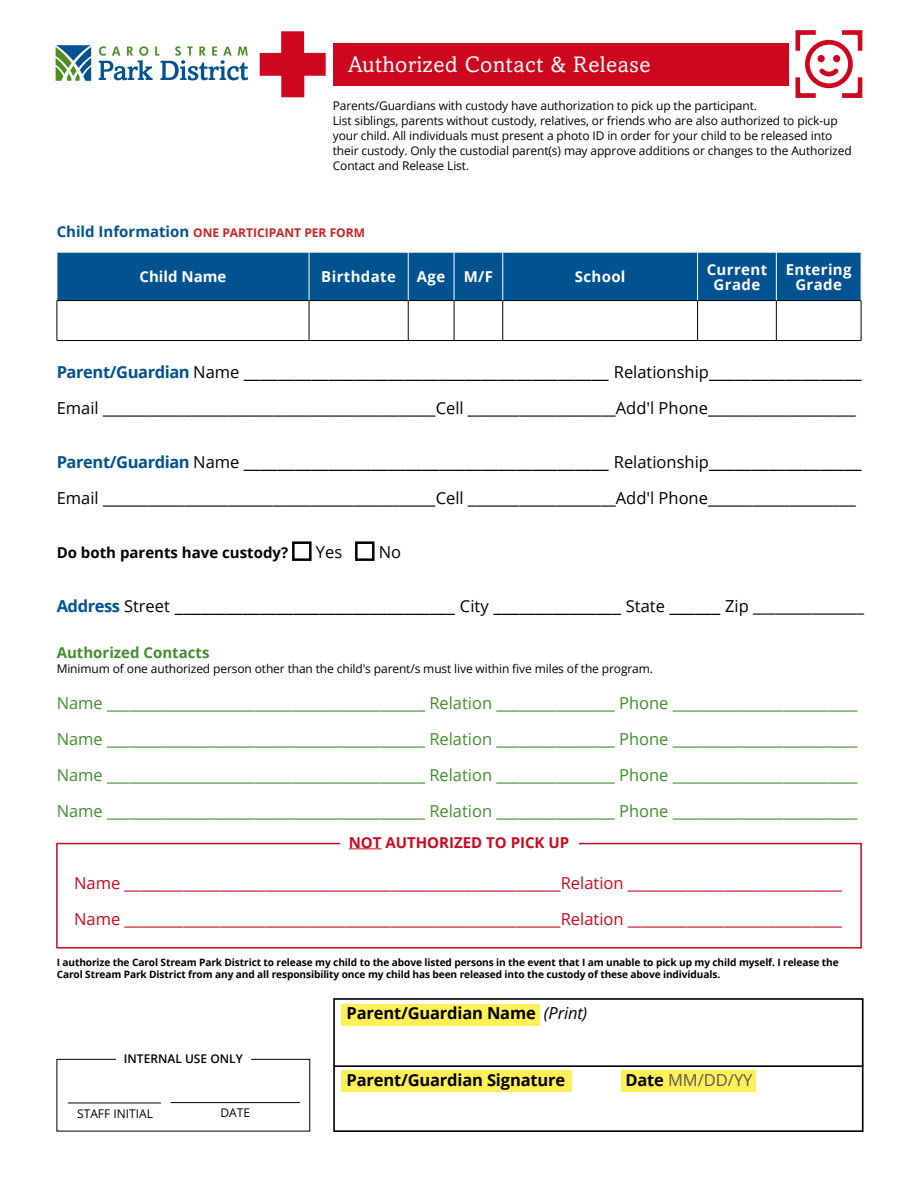
<style>
.page{position:relative;width:918px;height:1188px;background:#fff}
.page>*{position:absolute;margin:0;border:0;box-sizing:border-box;transform-origin:0 0}
.t1{font:22.5px "Amasis MT Pro";letter-spacing:.025em;color:#fff}
.t2{font:18.9px "Open Sans";color:#000}
.t3{font:16.5px/36px "Open Sans";color:#418f2c;text-align:justify}
.t4{font:16.5px "Open Sans";color:#000}
.t5{font:16.5px/36px "Open Sans";color:#cd071e}
.t6{font:700 16.5px "Open Sans";letter-spacing:-.01em;color:#000}
.t7{font:16.5px "Open Sans";color:#58585a}
.t8{font:700 15px/15px "Open Sans";letter-spacing:.025em;color:#fff;text-align:center}
.t9{font:700 15px "Open Sans";color:#000}
.t10{font:700 15px "Open Sans";color:#cd071e}
.t11{font:700 15px "Open Sans";color:#418f2c}
.t12{font:700 15px "Open Sans";color:#fff}
.t13{font:12px/15px "Open Sans";letter-spacing:-.01em;color:#000}
.t14{font:700 12px "Open Sans";color:#cc2124}
.t15{font:600 12px "Open Sans";color:#000}
.t16{font:700 10.2px/12px "Open Sans";letter-spacing:-.01em;color:#000}
.s1{font-size:15px;color:#005291}
.s2{font-weight:700;font-size:16.5px;color:#005291}
.s3{font-size:16.5px}
.s4{font-weight:400;font-style:italic}
.s5{font-weight:700;color:#000}
</style>
<div class="page">
<div style="left:333px;top:43px;width:455px;height:43px;background:#cd071e"></div>
<svg style="left:56px;top:45px;width:35px;height:36px"></svg>
<svg style="left:70px;top:66px;width:7px;height:10px"></svg>
<svg style="left:99px;top:46px;width:149px;height:34px"></svg>
<svg style="left:260px;top:31px;width:66px;height:66px"></svg>
<svg style="left:795px;top:30px;width:67px;height:68px"></svg>
<div style="left:818px;top:55px;width:7px;height:7px;background:#cd071e;border-radius:50%"></div>
<div style="left:833px;top:55px;width:7px;height:7px;background:#cd071e;border-radius:50%"></div>
<hr style="left:68px;top:1103px;width:93px;height:1px;background:#000">
<hr style="left:170px;top:1102px;width:130px;height:1px;background:#000">
<div style="left:333px;top:1065px;width:531px;height:67px;border:2px solid #000"></div>
<div style="left:333px;top:998px;width:531px;height:69px;border:2px solid #000"></div>
<div style="left:341px;top:1070px;width:231px;height:21px;background:#fff058"></div>
<div style="left:621px;top:1070px;width:135px;height:21px;background:#fff058"></div>
<div style="left:341px;top:1005px;width:199px;height:21px;background:#fff058"></div>
<div style="left:292px;top:541px;width:20px;height:20px;border:2px solid #000"></div>
<div style="left:355px;top:541px;width:20px;height:20px;border:2px solid #000"></div>
<div style="left:58px;top:253px;width:803px;height:47px;background:#005291"></div>
<hr style="left:57px;top:300px;width:252px;height:1px;background:#000">
<hr style="left:57px;top:301px;width:1px;height:39px;background:#000">
<hr style="left:309px;top:300px;width:99px;height:1px;background:#000">
<hr style="left:309px;top:301px;width:1px;height:39px;background:#000">
<hr style="left:408px;top:300px;width:46px;height:1px;background:#000">
<hr style="left:408px;top:301px;width:1px;height:39px;background:#000">
<hr style="left:454px;top:300px;width:49px;height:1px;background:#000">
<hr style="left:454px;top:301px;width:1px;height:39px;background:#000">
<hr style="left:503px;top:300px;width:195px;height:1px;background:#000">
<hr style="left:502px;top:301px;width:1px;height:39px;background:#000">
<hr style="left:698px;top:300px;width:78px;height:1px;background:#000">
<hr style="left:697px;top:301px;width:1px;height:39px;background:#000">
<hr style="left:776px;top:300px;width:85px;height:1px;background:#000">
<hr style="left:776px;top:301px;width:1px;height:39px;background:#000">
<hr style="left:861px;top:301px;width:1px;height:39px;background:#000">
<hr style="left:57px;top:340px;width:252px;height:1px;background:#000">
<hr style="left:309px;top:340px;width:99px;height:1px;background:#000">
<hr style="left:408px;top:340px;width:46px;height:1px;background:#000">
<hr style="left:454px;top:340px;width:49px;height:1px;background:#000">
<hr style="left:503px;top:340px;width:195px;height:1px;background:#000">
<hr style="left:698px;top:340px;width:78px;height:1px;background:#000">
<hr style="left:776px;top:340px;width:85px;height:1px;background:#000">
<hr style="left:309px;top:252px;width:1px;height:48px;background:#fff">
<hr style="left:408px;top:252px;width:1px;height:48px;background:#fff">
<hr style="left:454px;top:252px;width:1px;height:48px;background:#fff">
<hr style="left:502px;top:252px;width:1px;height:48px;background:#fff">
<hr style="left:697px;top:252px;width:1px;height:48px;background:#fff">
<hr style="left:776px;top:252px;width:1px;height:48px;background:#fff">
<div style="left:56px;top:843px;width:806px;height:106px;border:2px solid #cd071e"></div>
<div style="left:340px;top:836px;width:238px;height:22px;background:#fff"></div>
<hr style="left:349px;top:848px;width:33px;height:1px;background:#cd071e">
<h1 class="t1" style="left:348px;top:51px;width:305px">Authorized Contact &amp; Release</h1>
<p class="t13" style="left:333px;top:98px;width:520px">Parents/Guardians with custody have authorization to pick up the participant.<br>List siblings, parents without custody, relatives, or friends who are also authorized to pick-up your child. All individuals must present a photo ID in order for your child to be released into their custody. Only the custodial parent(s) may approve additions or changes to the Authorized Contact and Release List.</p>
<p class="t14" style="left:57px;top:225px;width:310px"><span class="s1">Child Information</span> ONE PARTICIPANT PER FORM</p>
<p class="t12" style="left:140px;top:266px;width:88px">Child Name</p>
<p class="t8" style="left:321px;top:269px;width:76px">Birthdate</p>
<p class="t8" style="left:417px;top:269px;width:78px">Age M/F</p>
<p class="t8" style="left:575px;top:269px;width:52px">School</p>
<p class="t8" style="left:707px;top:261px;width:62px">Current<br>Grade</p>
<p class="t8" style="left:786px;top:261px;width:67px">Entering<br>Grade</p>
<h2 class="t2" style="left:57px;top:358px;width:807px"><span class="s2">Parent/Guardian</span> <span class="s3">Name</span> ___________________________________________ <span class="s3">Relationship</span>__________________</h2>
<h3 class="t4" style="left:57px;top:396px;width:801px">Email _____________________________________________Cell ____________________Add'l Phone____________________</h3>
<h2 class="t2" style="left:57px;top:448px;width:807px"><span class="s2">Parent/Guardian</span> <span class="s3">Name</span> ___________________________________________ <span class="s3">Relationship</span>__________________</h2>
<h3 class="t4" style="left:57px;top:486px;width:801px">Email _____________________________________________Cell ____________________Add'l Phone____________________</h3>
<p class="t9" style="left:57px;top:542px;width:233px">Do both parents have custody?</p>
<h3 class="t4" style="left:316px;top:540px;width:28px">Yes</h3>
<h3 class="t4" style="left:379px;top:540px;width:24px">No</h3>
<h2 class="t2" style="left:57px;top:592px;width:809px"><span class="s2">Address</span> <span class="s3">Street</span> _________________________________ <span class="s3">City</span> _______________ <span class="s3">State</span> ______ <span class="s3">Zip _______________</span></h2>
<p class="t11" style="left:57px;top:642px;width:154px">Authorized Contacts</p>
<p class="t13" style="left:57px;top:660px;width:598px">Minimum of one authorized person other than the child's parent/s must live within five miles of the program.</p>
<p class="t3" style="left:57px;top:684px;width:802px">Name ___________________________________________ Relation ________________ Phone _________________________ Name ___________________________________________ Relation ________________ Phone _________________________ Name ___________________________________________ Relation ________________ Phone _________________________ Name ___________________________________________ Relation ________________ Phone _________________________</p>
<p class="t10" style="left:349px;top:832px;width:222px">NOT AUTHORIZED TO PICK UP</p>
<p class="t5" style="left:74px;top:865px;width:770px">Name ___________________________________________________________Relation _____________________________<br>Name ___________________________________________________________Relation _____________________________</p>
<p class="t16" style="left:57px;top:956px;width:783px">I authorize the Carol Stream Park District to release my child to the above listed persons in the event that I am unable to pick up my child myself. I release the<br>Carol Stream Park District from any and all responsibility once my child has been released into the custody of these above individuals.</p>
<p class="t15" style="left:124px;top:1051px;width:120px">INTERNAL USE ONLY</p>
<p class="t13" style="left:77px;top:1106px;width:77px">STAFF INITIAL</p>
<p class="t13" style="left:220px;top:1105px;width:31px">DATE</p>
<h3 class="t6" style="left:346px;top:1002px;width:242px">Parent/Guardian Name <span class="s4">(Print)</span></h3>
<h3 class="t6" style="left:346px;top:1068px;width:220px">Parent/Guardian Signature</h3>
<h3 class="t7" style="left:625px;top:1069px;width:129px"><span class="s5">Date</span> MM/DD/YY</h3>
</div>
